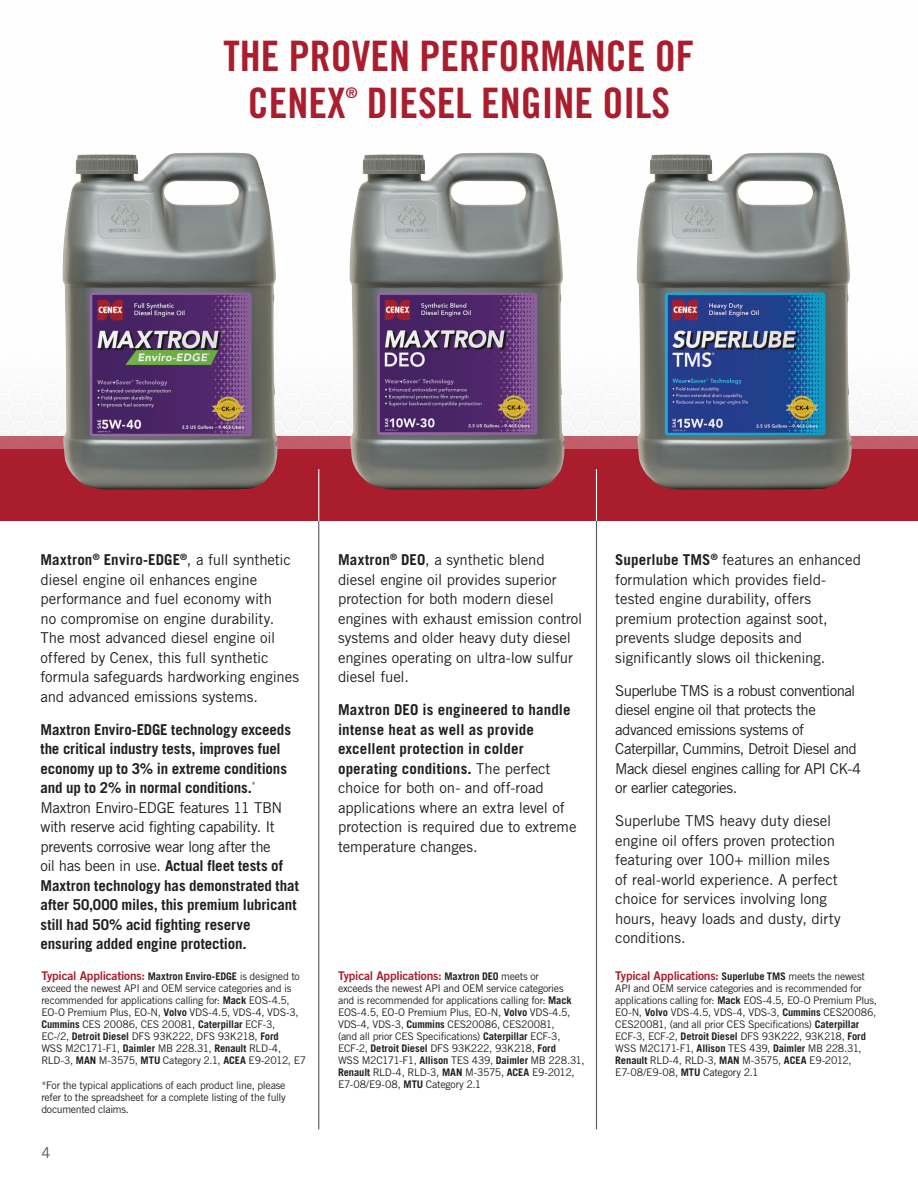
<style>
.page{position:relative;width:918px;height:1188px;background:#fff}
.page>*{position:absolute;margin:0;border:0;box-sizing:border-box;transform-origin:0 0}
.t1{font:42px/46.5px "Trade Gothic LT Std Bd Cn 20";color:#aa1d2d}
.t2{font:15px/19.5px "Trade Gothic LT Std";letter-spacing:-.01em;color:#231f20}
.t3{font:700 15px/19.5px "Trade Gothic LT Std";letter-spacing:-.01em;color:#231f20}
.t4{font:15px/19.5px "Trade Gothic LT Std";letter-spacing:-.04em;color:#231f20}
.t5{font:15px "Trade Gothic LT Std";color:#57585a}
.t6{font:14.7px "Trade Gothic LT Std Bd Cn 20";color:#aa1d2d}
.t7{font:12px "Trade Gothic LT Std Bd 2";letter-spacing:-.02em;color:#aa1d2d}
.t8{font:10.5px/12px "Trade Gothic LT Std";letter-spacing:-.025em;color:#231f20}
.s1{font-weight:700}
.s2{font-weight:400}
.s3{font-family:"Trade Gothic LT Std";font-weight:700;font-size:10.5px;color:#231f20}
.s4{font-family:"Trade Gothic LT Std";font-size:10.5px;color:#231f20}
</style>
<div class="page">
<div style="left:0;top:449px;width:918px;height:72px;background:#aa1d2d"></div>
<div style="left:0;top:436px;width:918px;height:13px;background:#c05d69"></div>
<hr style="left:318px;top:521px;width:1px;height:608px;background:#57585a">
<hr style="left:596px;top:521px;width:1px;height:608px;background:#57585a">
<hr style="left:596px;top:469px;width:1px;height:52px;background:#fff">
<hr style="left:318px;top:469px;width:1px;height:52px;background:#fff">
<img style="left:62px;top:153px;width:216px;height:336px">
<img style="left:349px;top:153px;width:216px;height:336px">
<img style="left:637px;top:153px;width:215px;height:336px">
<h1 class="t1" style="left:248px;top:33px;width:448px;text-indent:-24px">THE PROVEN PERFORMANCE OF<br>CENEX</h1>
<h3 class="t6" style="left:346px;top:84px;width:13px">®</h3>
<h1 class="t1" style="left:367px;top:79px;width:305px">DIESEL ENGINE OILS</h1>
<p class="t2" style="left:40px;top:550px;width:260px"><span class="s1">Maxtron</span><sup>®</sup> <span class="s1">Enviro-EDGE</span><sup>®</sup>, a full synthetic diesel engine oil enhances engine performance and fuel economy with<br>no compromise on engine durability.<br>The most advanced diesel engine oil offered by Cenex, this full synthetic formula safeguards hardworking engines and advanced emissions systems.</p>
<p class="t3" style="left:41px;top:719px;width:260px">Maxtron Enviro-EDGE technology exceeds the critical industry tests, improves fuel economy up to 3% in extreme conditions and up to 2% in normal conditions.<sup>* </sup><span class="s2">Maxtron Enviro-EDGE features 11 TBN with reserve acid fighting capability. It prevents corrosive wear long after the<br>oil has been in use.</span> Actual fleet tests of Maxtron technology has demonstrated that after 50,000 miles, this premium lubricant still had 50% acid fighting reserve ensuring added engine protection.</p>
<p class="t7" style="left:41px;top:968px;width:260px">Typical Applications: <span class="s3">Maxtron Enviro-EDGE</span> <span class="s4">is designed to</span></p>
<p class="t8" style="left:41px;top:982px;width:266px">exceed the newest API and OEM service categories and is recommended for applications calling for: <span class="s1">Mack</span> EOS-4.5, EO-O Premium Plus, EO-N, <span class="s1">Volvo</span> VDS-4.5, VDS-4, VDS-3, <span class="s1">Cummins</span> CES 20086, CES 20081, <span class="s1">Caterpillar</span> ECF-3,<br>EC-/2, <span class="s1">Detroit Diesel</span> DFS 93K222, DFS 93K218, <span class="s1">Ford<br></span>WSS M2C171-F1, <span class="s1">Daimler</span> MB 228.31, <span class="s1">Renault</span> RLD-4, RLD-3, <span class="s1">MAN</span> M-3575, <span class="s1">MTU</span> Category 2.1, <span class="s1">ACEA</span> E9-2012, E7</p>
<p class="t8" style="left:41px;top:1079px;width:246px;text-align:justify">*For the typical applications of each product line, please refer to the spreadsheet for a complete listing of the fully documented claims.</p>
<h2 class="t5" style="left:41px;top:1144px;width:11px">4</h2>
<h2 class="t2" style="left:338px;top:550px;width:246px"><span class="s1">Maxtron</span><sup>®</sup> <span class="s1">DEO</span>, a synthetic blend diesel engine oil provides superior protection for both modern diesel engines with exhaust emission control systems and older heavy duty diesel engines operating on ultra-low sulfur diesel fuel.</h2>
<p class="t2" style="left:338px;top:700px;width:240px"><span class="s1">Maxtron DEO is engineered to handle intense heat as well as provide excellent protection in colder operating conditions.</span> The perfect choice for both on- and off-road applications where an extra level of protection is required due to extreme temperature changes.</p>
<p class="t7" style="left:338px;top:968px;width:203px">Typical Applications: <span class="s3">Maxtron DEO</span> <span class="s4">meets or</span></p>
<p class="t8" style="left:338px;top:982px;width:248px">exceeds the newest API and OEM service categories<br>and is recommended for applications calling for: <span class="s1">Mack </span>EOS-4.5, EO-O Premium Plus, EO-N, <span class="s1">Volvo</span> VDS-4.5, VDS-4, VDS-3, <span class="s1">Cummins</span> CES20086, CES20081,<br>(and all prior CES Specifications) <span class="s1">Caterpillar</span> ECF-3, ECF-2, <span class="s1">Detroit Diesel</span> DFS 93K222, 93K218, <span class="s1">Ford<br></span>WSS M2C171-F1, <span class="s1">Allison</span> TES 439, <span class="s1">Daimler</span> MB 228.31, <span class="s1">Renault</span> RLD-4, RLD-3, <span class="s1">MAN</span> M-3575, <span class="s1">ACEA</span> E9-2012, E7-08/E9-08, <span class="s1">MTU</span> Category 2.1</p>
<h2 class="t2" style="left:615px;top:550px;width:247px"><span class="s1">Superlube TMS</span><sup>®</sup> features an enhanced formulation which provides field&shy;tested engine durability, offers premium protection against soot, prevents sludge deposits and significantly slows oil thickening.</h2>
<h2 class="t4" style="left:615px;top:680px;width:248px">Superlube TMS is a robust conventional diesel engine oil that protects the advanced emissions systems of Caterpillar, Cummins, Detroit Diesel and Mack diesel engines calling for API CK-4 or earlier categories.</h2>
<h2 class="t2" style="left:615px;top:811px;width:227px">Superlube TMS heavy duty diesel engine oil offers proven protection featuring over 100+ million miles of real-world experience. A perfect choice for services involving long hours, heavy loads and dusty, dirty conditions.</h2>
<p class="t7" style="left:615px;top:968px;width:251px">Typical Applications: <span class="s3">Superlube TMS</span> <span class="s4">meets the newest</span></p>
<p class="t8" style="left:615px;top:982px;width:263px">API and OEM service categories and is recommended for applications calling for: <span class="s1">Mack</span> EOS-4.5, EO-O Premium Plus, EO-N, <span class="s1">Volvo</span> VDS-4.5, VDS-4, VDS-3, <span class="s1">Cummins</span> CES20086, CES20081, (and all prior CES Specifications) <span class="s1">Caterpillar </span>ECF-3, ECF-2, <span class="s1">Detroit Diesel</span> DFS 93K222, 93K218, <span class="s1">Ford </span>WSS M2C171-F1, <span class="s1">Allison</span> TES 439, <span class="s1">Daimler</span> MB 228.31, <span class="s1">Renault</span> RLD-4, RLD-3, <span class="s1">MAN</span> M-3575, <span class="s1">ACEA</span> E9-2012, E7-08/E9-08, <span class="s1">MTU</span> Category 2.1</p>
</div>
